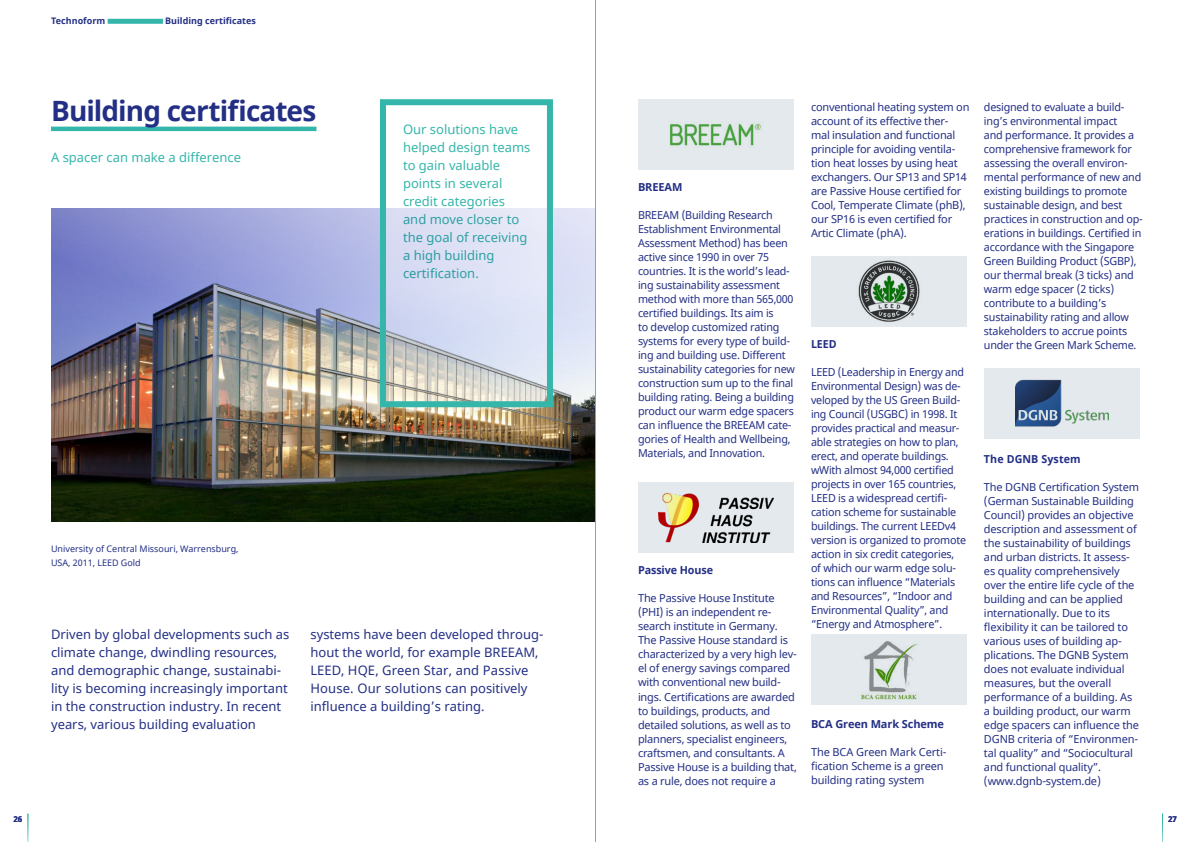
<style>
.page{position:relative;width:1191px;height:842px;background:#fff}
.page>*{position:absolute;margin:0;border:0;box-sizing:border-box;transform-origin:0 0}
.t1{font:700 28px "Noto Sans";letter-spacing:-.035em;color:#232f85}
.t2{font:13px/18px "Noto Sans";color:#232f85}
.t3{font:13px/18px "Noto Sans";color:#35b6aa}
.t4{font:11px/14px "Noto Sans";letter-spacing:-.02em;color:#232f85}
.t5{font:700 11px "Noto Sans";letter-spacing:-.01em;color:#232f85}
.t6{font:700 11px "Noto Sans";letter-spacing:.01em;color:#232f85}
.t7{font:9px/14px "Noto Sans";color:#232f85}
.t8{font:700 9px "Noto Sans";color:#232f85}
.t9{font:700 8px "Noto Sans";color:#232f85}
</style>
<div class="page">
<img style="left:51px;top:208px;width:544px;height:313px">
<svg style="left:387px;top:208px;width:159px;height:192px;background:#d8dcea"></svg>
<div style="left:380px;top:99px;width:173px;height:308px;border:6px solid #35b6aa"></div>
<div style="left:108px;top:19px;width:55px;height:5px;background:#35b6aa"></div>
<hr style="left:51px;top:127px;width:265px;height:4px;background:#35b6aa">
<div style="left:638px;top:99px;width:156px;height:70px;background:#e3e9ec"></div>
<img style="left:670px;top:123px;width:91px;height:23px">
<div style="left:638px;top:482px;width:156px;height:70px;background:#e3e9ec"></div>
<img style="left:658px;top:493px;width:115px;height:49px">
<div style="left:811px;top:256px;width:156px;height:70px;background:#e3e9ec"></div>
<img style="left:858px;top:260px;width:62px;height:62px">
<div style="left:810px;top:635px;width:156px;height:70px;background:#e3e9ec"></div>
<img style="left:861px;top:641px;width:57px;height:59px">
<div style="left:984px;top:368px;width:156px;height:70px;background:#e3e9ec"></div>
<img style="left:1015px;top:379px;width:93px;height:48px">
<svg style="left:1162px;top:814px;width:1px;height:28px"></svg>
<svg style="left:28px;top:814px;width:1px;height:28px"></svg>
<hr style="left:595px;top:0;width:1px;height:842px;background:#9c9c9d">
<p class="t8" style="left:51px;top:14px;width:56px">Technoform</p>
<p class="t8" style="left:165px;top:14px;width:92px">Building certificates</p>
<h1 class="t1" style="left:51px;top:91px;width:267px">Building certificates</h1>
<p class="t3" style="left:51px;top:148px;width:191px">A spacer can make a difference</p>
<p class="t3" style="left:403px;top:121px;width:129px">Our solutions have helped design teams to gain valuable points in several credit categories and move closer to the goal of receiving a high building certification.</p>
<p class="t7" style="left:51px;top:542px;width:189px">University of Central Missouri, Warrensburg,<br>USA, 2011, LEED Gold</p>
<p class="t2" style="left:51px;top:626px;width:240px">Driven by global developments such as climate change, dwindling resources, and demographic change, sustainabi&shy;lity is becoming increasingly important in the construction industry. In recent years, various building evaluation</p>
<p class="t2" style="left:310px;top:626px;width:234px">systems have been developed throug&shy;hout the world, for example BREEAM, LEED, HQE, Green Star, and Passive House. Our solutions can positively influence a building’s rating.</p>
<p class="t5" style="left:638px;top:180px;width:46px">BREEAM</p>
<p class="t4" style="left:638px;top:209px;width:158px">BREEAM (Building Research<br>Establishment Environmental<br>Assessment Method) has been active since 1990 in over 75 countries. It is the world’s lead&shy;ing sustainability assessment method with more than 565,000 certified buildings. Its aim is<br>to develop customized rating systems for every type of build&shy;ing and building use. Different sustainability categories for new construction sum up to the final building rating. Being a building product our warm edge spacers can influence the BREEAM cate&shy;gories of Health and Wellbeing,<br>Materials, and Innovation.</p>
<p class="t5" style="left:638px;top:563px;width:77px">Passive House</p>
<p class="t4" style="left:638px;top:592px;width:160px">The Passive House Institute (PHI) is an independent re&shy;search institute in Germany.<br>The Passive House standard is characterized by a very high lev&shy;el of energy savings compared with conventional new build&shy;ings. Certifications are awarded to buildings, products, and detailed solutions, as well as to planners, specialist engineers, craftsmen, and consultants. A<br>Passive House is a building that, as a rule, does not require a</p>
<p class="t4" style="left:811px;top:100px;width:160px">conventional heating system on account of its effective ther&shy;mal insulation and functional principle for avoiding ventila&shy;tion heat losses by using heat exchangers. Our SP13 and SP14 are Passive House certified for<br>Cool, Temperate Climate (phB), our SP16 is even certified for<br>Artic Climate (phA).</p>
<p class="t5" style="left:811px;top:336px;width:27px">LEED</p>
<p class="t4" style="left:811px;top:366px;width:157px">LEED (Leadership in Energy and<br>Environmental Design) was de&shy;veloped by the US Green Build&shy;ing Council (USGBC) in 1998. It provides practical and measur&shy;able strategies on how to plan, erect, and operate buildings. wWith almost 94,000 certified projects in over 165 countries,<br>LEED is a widespread certifi&shy;cation scheme for sustainable buildings. The current LEEDv4 version is organized to promote action in six credit categories, of which our warm edge solu&shy;tions can influence “Materials and Resources”, “Indoor and<br>Environmental Quality”, and “Energy and Atmosphere”.</p>
<p class="t5" style="left:811px;top:717px;width:135px">BCA Green Mark Scheme</p>
<p class="t4" style="left:811px;top:746px;width:137px">The BCA Green Mark Certi&shy;fication Scheme is a green building rating system</p>
<p class="t4" style="left:984px;top:100px;width:160px">designed to evaluate a build&shy;ing’s environmental impact<br>and performance. It provides a comprehensive framework for assessing the overall environ&shy;mental performance of new and existing buildings to promote sustainable design, and best practices in construction and op&shy;erations in buildings. Certified in accordance with the Singapore<br>Green Building Product (SGBP), our thermal break (3 ticks) and warm edge spacer (2 ticks) contribute to a building’s sustainability rating and allow stakeholders to accrue points under the Green Mark Scheme.</p>
<p class="t6" style="left:984px;top:451px;width:98px">The DGNB System</p>
<p class="t4" style="left:984px;top:481px;width:157px">The DGNB Certification System (German Sustainable Building<br>Council) provides an objective description and assessment of the sustainability of buildings and urban districts. It assess&shy;es quality comprehensively over the entire life cycle of the building and can be applied internationally. Due to its flexibility it can be tailored to various uses of building ap&shy;plications. The DGNB System does not evaluate individual measures, but the overall performance of a building. As a building product, our warm edge spacers can influence the<br>DGNB criteria of “Environmen&shy;tal quality” and “Sociocultural and functional quality”. (www.dgnb-system.de)</p>
<p class="t9" style="left:14px;top:814px;width:10px">26</p>
<p class="t9" style="left:1168px;top:814px;width:10px">27</p>
</div>
